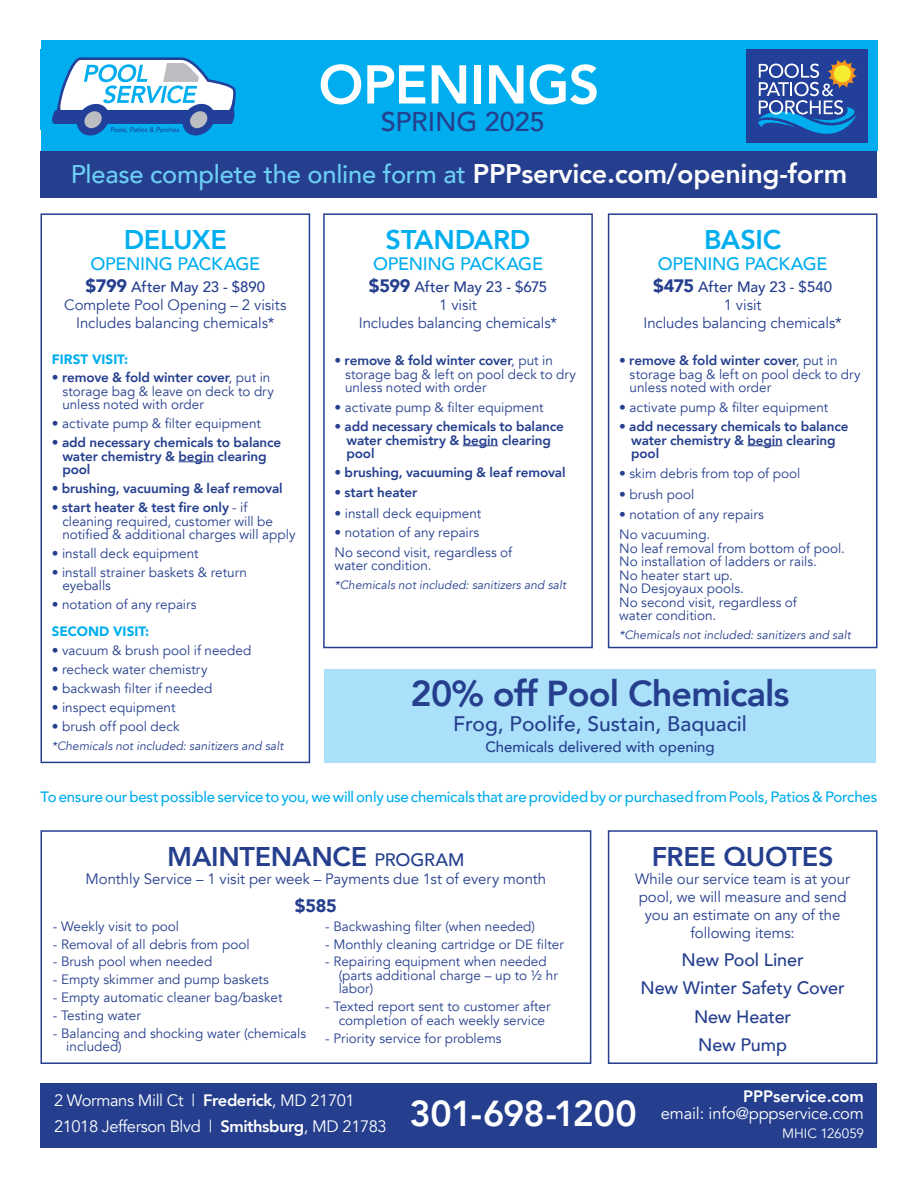
<style>
.page{position:relative;width:918px;height:1188px;background:#fff}
.page>*{position:absolute;margin:0;border:0;box-sizing:border-box;transform-origin:0 0}
.t1{font:800 54px "Avenir";letter-spacing:-.005em;color:#fff}
.t2{font:800 36px "Avenir";letter-spacing:-.025em;color:#253f8e}
.t3{font:800 36px "Avenir";letter-spacing:-.025em;color:#fff}
.t4{font:800 27px "Avenir";letter-spacing:-.01em;color:#253f8e}
.t5{font:800 27px "Avenir";letter-spacing:-.01em;color:#00aeef}
.t6{font:500 27px "Avenir";letter-spacing:-.005em;color:#253f8e}
.t7{font:500 25.5px "Avenir";letter-spacing:-.01em;color:#6bcff6}
.t8{font:500 21px "Avenir";color:#253f8e}
.t9{font:500 18px "Avenir";letter-spacing:-.01em;color:#253f8e}
.t10{font:500 18px "Avenir";letter-spacing:-.02em;color:#00aeef}
.t11{font:900 18px "Avenir";color:#253f8e}
.t12{font:16.5px "Avenir";letter-spacing:-.025em;color:#fff}
.t13{font:800 16.5px "Avenir";color:#fff}
.t14{font:15px/18px "Avenir";letter-spacing:-.005em;color:#253f8e;text-align:center}
.t15{font:500 15px "Avenir";letter-spacing:-.015em;color:#00aeef}
.t16{font:500 15px "Avenir";color:#253f8e}
.t17{font:13.5px/13.5px "Avenir";color:#253f8e}
.t18{font:800 13.5px/13.5px "Avenir";letter-spacing:-.01em;color:#253f8e}
.t19{font:900 13.5px "Avenir";color:#00aeef}
.t20{font:13.5px "Avenir";letter-spacing:-.005em;color:#fff}
.t21{font:italic 12px "Avenir";letter-spacing:.005em;color:#253f8e}
.s1{font-weight:800;font-size:27px;color:#fff}
.s2{font-weight:900;font-size:18px}
.s3{font-weight:500}
.s4{font-weight:800}
.s5{font-weight:400}
.s6{font-weight:500;font-size:18px}
</style>
<div class="page">
<div style="left:41px;top:40px;width:837px;height:111px;background:#00aeef"></div>
<div style="left:40px;top:50px;width:838px;height:80px;background:#00aeef"></div>
<div style="left:324px;top:670px;width:552px;height:93px;background:#aae0f9"></div>
<svg style="left:52px;top:57px;width:184px;height:79px"></svg>
<div style="left:746px;top:50px;width:121px;height:93px;background:#223f99"></div>
<svg style="left:758px;top:59px;width:99px;height:75px"></svg>
<div style="left:40px;top:1083px;width:838px;height:65px;background:#253f8e"></div>
<div style="left:40px;top:213px;width:270px;height:550px;border:2px solid #253f8e"></div>
<hr style="left:179px;top:461px;width:35px;height:1px;background:#253f8e">
<div style="left:323px;top:213px;width:270px;height:435px;border:2px solid #253f8e"></div>
<hr style="left:463px;top:445px;width:35px;height:1px;background:#253f8e">
<div style="left:608px;top:213px;width:270px;height:435px;border:2px solid #253f8e"></div>
<hr style="left:747px;top:445px;width:36px;height:1px;background:#253f8e">
<div style="left:40px;top:830px;width:551px;height:234px;border:2px solid #253f8e"></div>
<div style="left:608px;top:830px;width:270px;height:234px;border:2px solid #253f8e"></div>
<div style="left:40px;top:151px;width:838px;height:47px;background:#253f8e"></div>
<p class="t1" style="left:318px;top:43px;width:282px">OPENINGS</p>
<p class="t6" style="left:381px;top:98px;width:165px">SPRING 2025</p>
<p class="t7" style="left:71px;top:152px;width:778px">Please complete the online form at <span class="s1">PPPservice.com/opening-form</span></p>
<p class="t5" style="left:386px;top:218px;width:146px">STANDARD</p>
<p class="t10" style="left:373px;top:248px;width:171px">OPENING PACKAGE</p>
<p class="t14" style="left:359px;top:278px;width:200px"><span class="s2">$599</span> <span class="s3">After May 23 - $675<br></span>1 visit<br>Includes balancing chemicals*</p>
<p class="t17" style="left:345px;top:354px;width:233px;text-indent:-10px"><span class="s4">• remove &amp; fold winter cover</span>, put in storage bag &amp; left on pool deck to dry unless noted with order</p>
<p class="t17" style="left:335px;top:401px;width:211px">• activate pump &amp; filter equipment</p>
<p class="t18" style="left:347px;top:420px;width:219px;text-indent:-12px">• add necessary chemicals to balance water chemistry &amp; begin clearing pool</p>
<p class="t18" style="left:335px;top:466px;width:233px">• brushing, vacuuming &amp; leaf removal</p>
<p class="t18" style="left:335px;top:486px;width:84px">• start heater</p>
<p class="t17" style="left:335px;top:506px;width:148px">• install deck equipment</p>
<p class="t17" style="left:335px;top:525px;width:146px">• notation of any repairs</p>
<p class="t17" style="left:335px;top:546px;width:179px">No second visit, regardless of water condition.</p>
<p class="t21" style="left:335px;top:578px;width:233px">*Chemicals not included: sanitizers and salt</p>
<p class="t5" style="left:704px;top:218px;width:79px">BASIC</p>
<p class="t10" style="left:658px;top:248px;width:171px">OPENING PACKAGE</p>
<p class="t14" style="left:643px;top:278px;width:200px"><span class="s2">$475</span> <span class="s3">After May 23 - $540<br></span>1 visit<br>Includes balancing chemicals*</p>
<p class="t17" style="left:630px;top:354px;width:233px;text-indent:-10px"><span class="s4">• remove &amp; fold winter cover</span>, put in storage bag &amp; left on pool deck to dry unless noted with order</p>
<p class="t17" style="left:619px;top:401px;width:211px">• activate pump &amp; filter equipment</p>
<p class="t18" style="left:631px;top:420px;width:219px;text-indent:-12px">• add necessary chemicals to balance water chemistry &amp; begin clearing pool</p>
<p class="t17" style="left:619px;top:467px;width:183px">• skim debris from top of pool</p>
<p class="t17" style="left:619px;top:488px;width:77px">• brush pool</p>
<p class="t17" style="left:619px;top:508px;width:146px">• notation of any repairs</p>
<p class="t17" style="left:619px;top:528px;width:227px">No vacuuming.<br>No leaf removal from bottom of pool.<br>No installation of ladders or rails.<br>No heater start up.<br>No Desjoyaux pools.<br>No second visit, regardless of<br>water condition.</p>
<p class="t21" style="left:619px;top:628px;width:233px">*Chemicals not included: sanitizers and salt</p>
<p class="t5" style="left:124px;top:218px;width:105px">DELUXE</p>
<p class="t10" style="left:90px;top:248px;width:171px">OPENING PACKAGE</p>
<p class="t14" style="left:64px;top:278px;width:224px"><span class="s2">$799</span> <span class="s3">After May 23 - $890<br></span>Complete Pool Opening – 2 visits<br>Includes balancing chemicals*</p>
<p class="t19" style="left:52px;top:347px;width:78px">FIRST VISIT:</p>
<p class="t17" style="left:62px;top:371px;width:213px;text-indent:-10px">• <span class="s4">remove &amp; fold winter cover</span>, put in storage bag &amp; leave on deck to dry unless noted with order</p>
<p class="t17" style="left:52px;top:417px;width:211px">• activate pump &amp; filter equipment</p>
<p class="t18" style="left:62px;top:436px;width:220px;text-indent:-10px"><span class="s5">•</span> add necessary chemicals to balance water chemistry &amp; begin clearing pool</p>
<p class="t18" style="left:52px;top:482px;width:232px"><span class="s5">•</span> brushing, vacuuming &amp; leaf removal</p>
<p class="t17" style="left:62px;top:501px;width:235px;text-indent:-10px"><span class="s4">• start heater &amp; test fire only</span> - if cleaning required, customer will be notified &amp; additional charges will apply</p>
<p class="t17" style="left:52px;top:547px;width:148px">• install deck equipment</p>
<p class="t17" style="left:62px;top:566px;width:186px;text-indent:-10px">• install strainer baskets &amp; return eyeballs</p>
<p class="t17" style="left:52px;top:598px;width:146px">• notation of any repairs</p>
<p class="t19" style="left:52px;top:620px;width:99px">SECOND VISIT:</p>
<p class="t17" style="left:52px;top:644px;width:201px">• vacuum &amp; brush pool if needed</p>
<p class="t17" style="left:52px;top:663px;width:157px">• recheck water chemistry</p>
<p class="t17" style="left:52px;top:682px;width:162px">• backwash filter if needed</p>
<p class="t17" style="left:52px;top:701px;width:125px">• inspect equipment</p>
<p class="t17" style="left:52px;top:720px;width:129px">• brush off pool deck</p>
<p class="t21" style="left:52px;top:738px;width:233px">*Chemicals not included: sanitizers and salt</p>
<p class="t2" style="left:411px;top:665px;width:380px">20% off Pool Chemicals</p>
<p class="t8" style="left:453px;top:705px;width:295px">Frog, Poolife, Sustain, Baquacil</p>
<p class="t16" style="left:485px;top:734px;width:231px">Chemicals delivered with opening</p>
<p class="t15" style="left:40px;top:784px;width:838px">To ensure our best possible service to you, we will only use chemicals that are provided by or purchased from Pools, Patios &amp; Porches</p>
<p class="t4" style="left:167px;top:835px;width:299px">MAINTENANCE <span class="s6">PROGRAM</span></p>
<p class="t14" style="left:86px;top:870px;width:462px">Monthly Service – 1 visit per week – Payments due 1st of every month</p>
<p class="t11" style="left:295px;top:890px;width:43px">$585</p>
<p class="t17" style="left:53px;top:920px;width:128px">- Weekly visit to pool</p>
<p class="t17" style="left:53px;top:938px;width:198px">- Removal of all debris from pool</p>
<p class="t17" style="left:53px;top:955px;width:161px">- Brush pool when needed</p>
<p class="t17" style="left:53px;top:973px;width:218px">- Empty skimmer and pump baskets</p>
<p class="t17" style="left:53px;top:991px;width:231px">- Empty automatic cleaner bag/basket</p>
<p class="t17" style="left:53px;top:1009px;width:90px">- Testing water</p>
<p class="t17" style="left:66px;top:1027px;width:242px;text-indent:-14px">- Balancing and shocking water (chemicals included)</p>
<p class="t17" style="left:325px;top:920px;width:211px">- Backwashing filter (when needed)</p>
<p class="t17" style="left:325px;top:938px;width:240px">- Monthly cleaning cartridge or DE filter</p>
<p class="t17" style="left:339px;top:955px;width:221px;text-indent:-14px">- Repairing equipment when needed (parts additional charge – up to ½ hr labor)</p>
<p class="t17" style="left:325px;top:1000px;width:227px;text-align:center">- Texted report sent to customer after completion of each weekly service</p>
<p class="t17" style="left:325px;top:1031px;width:178px">- Priority service for problems</p>
<p class="t4" style="left:652px;top:835px;width:183px">FREE QUOTES</p>
<p class="t14" style="left:635px;top:870px;width:216px">While our service team is at your pool, we will measure and send you an estimate on any of the following items:</p>
<p class="t9" style="left:682px;top:944px;width:124px">New Pool Liner</p>
<p class="t9" style="left:641px;top:972px;width:206px">New Winter Safety Cover</p>
<p class="t9" style="left:694px;top:1001px;width:99px">New Heater</p>
<p class="t9" style="left:698px;top:1029px;width:90px">New Pump</p>
<p class="t12" style="left:54px;top:1091px;width:302px">2 Wormans Mill Ct | <span class="s4">Frederick</span>, MD 21701</p>
<p class="t12" style="left:54px;top:1116px;width:334px">21018 Jefferson Blvd | <span class="s4">Smithsburg</span>, MD 21783</p>
<p class="t3" style="left:410px;top:1085px;width:229px">301-698-1200</p>
<p class="t13" style="left:743px;top:1084px;width:122px">PPPservice.com</p>
<p class="t12" style="left:661px;top:1103px;width:205px">email: info@pppservice.com</p>
<p class="t20" style="left:782px;top:1126px;width:83px">MHIC 126059</p>
</div>
